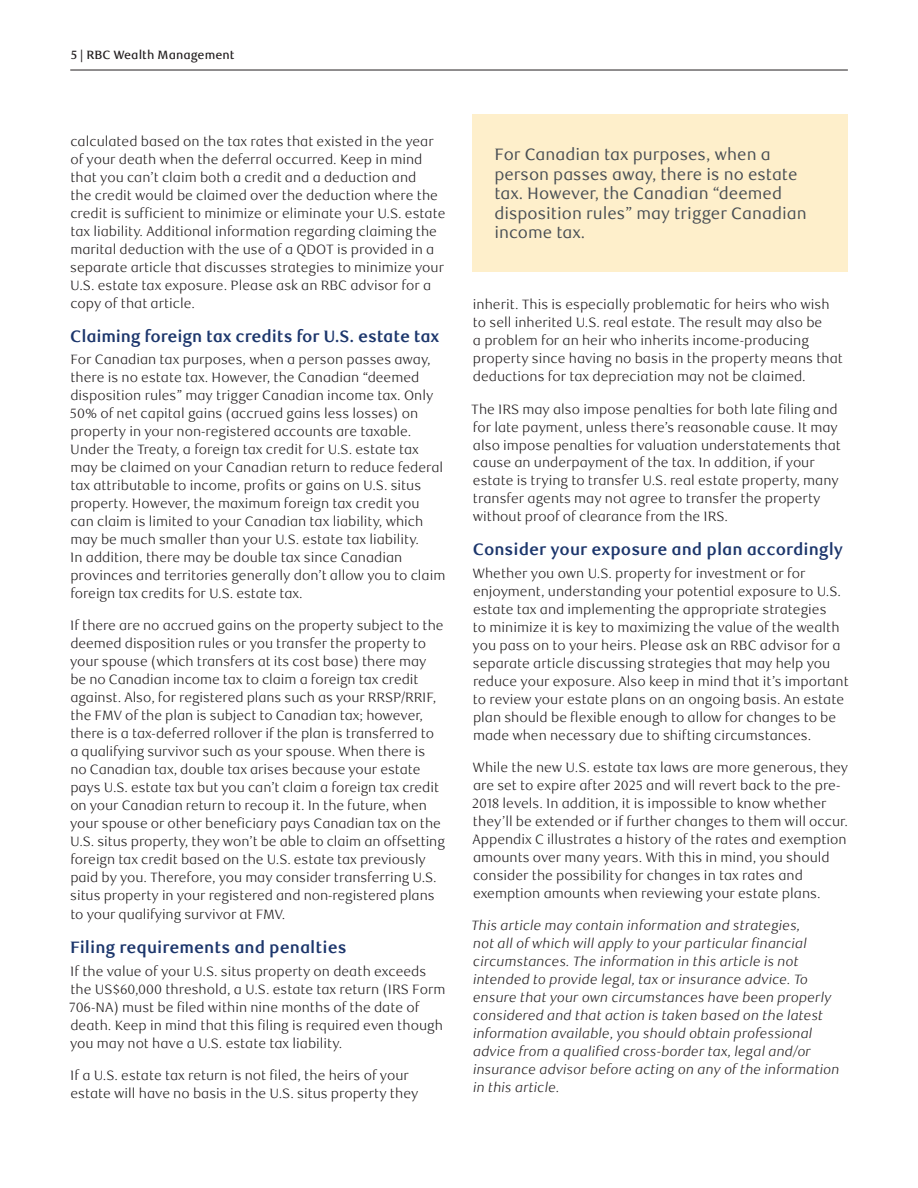
<style>
.page{position:relative;width:918px;height:1188px;background:#fff}
.page>*{position:absolute;margin:0;border:0;box-sizing:border-box;transform-origin:0 0}
.t1{font:16.5px/19.5px "RBC Text";color:#484e54}
._4-Text_Headline{font:700 16.5px "RBC Text";color:#1c366c}
._5-Body_Copy{font:300 13.5px/18px "RBC Text";color:#231f20}
._5-Body_Copy-2{font:italic 300 13.5px/18px "RBC Text";color:#231f20}
.t2{font:500 12px "RBC Text";color:#231f20}
</style>
<div class="page">
<hr style="left:70px;top:70px;width:778px;height:1px;background:#231f20">
<div style="left:473px;top:114px;width:375px;height:158px;background:#feefcb"></div>
<p class="t2" style="left:71px;top:47px;width:165px">5 | RBC Wealth Management</p>
<p class="_5-Body_Copy" style="left:70px;top:132px;width:377px">calculated based on the tax rates that existed in the year of your death when the deferral occurred. Keep in mind that you can’t claim both a credit and a deduction and<br>the credit would be claimed over the deduction where the credit is sufficient to minimize or eliminate your U.S. estate tax liability. Additional information regarding claiming the marital deduction with the use of a QDOT is provided in a separate article that discusses strategies to minimize your U.S. estate tax exposure. Please ask an RBC advisor for a copy of that article.</p>
<h2 class="_4-Text_Headline" style="left:70px;top:326px;width:371px">Claiming foreign tax credits for U.S. estate tax</h2>
<p class="_5-Body_Copy" style="left:70px;top:351px;width:377px">For Canadian tax purposes, when a person passes away, there is no estate tax. However, the Canadian “deemed disposition rules” may trigger Canadian income tax. Only 50% of net capital gains (accrued gains less losses) on property in your non-registered accounts are taxable.<br>Under the Treaty, a foreign tax credit for U.S. estate tax may be claimed on your Canadian return to reduce federal tax attributable to income, profits or gains on U.S. situs property. However, the maximum foreign tax credit you can claim is limited to your Canadian tax liability, which may be much smaller than your U.S. estate tax liability.<br>In addition, there may be double tax since Canadian provinces and territories generally don’t allow you to claim foreign tax credits for U.S. estate tax.</p>
<p class="_5-Body_Copy" style="left:70px;top:617px;width:376px">If there are no accrued gains on the property subject to the deemed disposition rules or you transfer the property to your spouse (which transfers at its cost base) there may be no Canadian income tax to claim a foreign tax credit against. Also, for registered plans such as your RRSP/RRIF, the FMV of the plan is subject to Canadian tax; however, there is a tax-deferred rollover if the plan is transferred to a qualifying survivor such as your spouse. When there is<br>no Canadian tax, double tax arises because your estate pays U.S. estate tax but you can’t claim a foreign tax credit on your Canadian return to recoup it. In the future, when your spouse or other beneficiary pays Canadian tax on the U.S. situs property, they won’t be able to claim an offsetting foreign tax credit based on the U.S. estate tax previously paid by you. Therefore, you may consider transferring U.S. situs property in your registered and non-registered plans</p>
<p class="_5-Body_Copy" style="left:70px;top:906px;width:216px">to your qualifying survivor at FMV.</p>
<h2 class="_4-Text_Headline" style="left:70px;top:938px;width:278px">Filing requirements and penalties</h2>
<p class="_5-Body_Copy" style="left:69px;top:962px;width:378px">If the value of your U.S. situs property on death exceeds the US$60,000 threshold, a U.S. estate tax return (IRS Form 706-NA) must be filed within nine months of the date of death. Keep in mind that this filing is required even though you may not have a U.S. estate tax liability.</p>
<p class="_5-Body_Copy" style="left:70px;top:1067px;width:350px">If a U.S. estate tax return is not filed, the heirs of your estate will have no basis in the U.S. situs property they</p>
<p class="t1" style="left:494px;top:145px;width:314px">For Canadian tax purposes, when a person passes away, there is no estate tax. However, the Canadian “deemed disposition rules” may trigger Canadian income tax.</p>
<p class="_5-Body_Copy" style="left:473px;top:296px;width:372px">inherit. This is especially problematic for heirs who wish to sell inherited U.S. real estate. The result may also be<br>a problem for an heir who inherits income-producing property since having no basis in the property means that deductions for tax depreciation may not be claimed.</p>
<p class="_5-Body_Copy" style="left:471px;top:400px;width:371px">The IRS may also impose penalties for both late filing and for late payment, unless there’s reasonable cause. It may also impose penalties for valuation understatements that cause an underpayment of the tax. In addition, if your estate is trying to transfer U.S. real estate property, many transfer agents may not agree to transfer the property without proof of clearance from the IRS.</p>
<h2 class="_4-Text_Headline" style="left:473px;top:540px;width:372px">Consider your exposure and plan accordingly</h2>
<p class="_5-Body_Copy" style="left:473px;top:564px;width:378px">Whether you own U.S. property for investment or for enjoyment, understanding your potential exposure to U.S. estate tax and implementing the appropriate strategies<br>to minimize it is key to maximizing the value of the wealth you pass on to your heirs. Please ask an RBC advisor for a separate article discussing strategies that may help you reduce your exposure. Also keep in mind that it’s important to review your estate plans on an ongoing basis. An estate plan should be flexible enough to allow for changes to be made when necessary due to shifting circumstances.</p>
<p class="_5-Body_Copy" style="left:472px;top:759px;width:378px">While the new U.S. estate tax laws are more generous, they are set to expire after 2025 and will revert back to the pre-2018 levels. In addition, it is impossible to know whether they’ll be extended or if further changes to them will occur.<br>Appendix C illustrates a history of the rates and exemption amounts over many years. With this in mind, you should consider the possibility for changes in tax rates and exemption amounts when reviewing your estate plans.</p>
<p class="_5-Body_Copy-2" style="left:471px;top:917px;width:370px">This article may contain information and strategies,<br>not all of which will apply to your particular financial circumstances. The information in this article is not intended to provide legal, tax or insurance advice. To ensure that your own circumstances have been properly considered and that action is taken based on the latest information available, you should obtain professional advice from a qualified cross-border tax, legal and/or insurance advisor before acting on any of the information in this article.</p>
</div>
